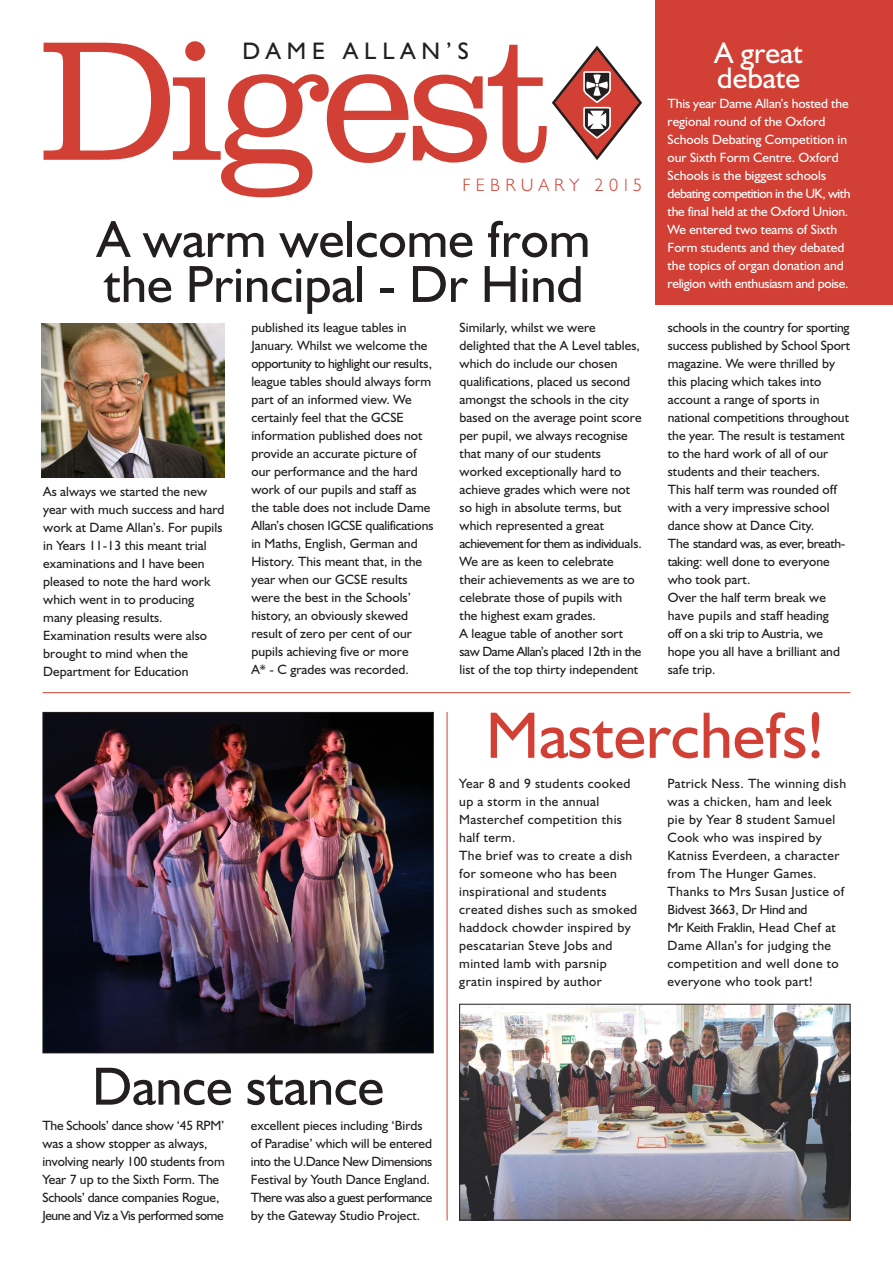
<style>
.page{position:relative;width:893px;height:1263px;background:#fff}
.page>*{position:absolute;margin:0;border:0;box-sizing:border-box;transform-origin:0 0}
.t1{font:300 174.45px "Clarendon BT";letter-spacing:-.045em;color:#d23f34}
.t2{font:66px "Humanist 521 BT";color:#d23f34}
.t3{font:54px "Humanist 521 BT";color:#231f20}
.t4{font:52.5px/45px "Humanist 521 BT";color:#231f20}
.t5{font:30px/25.5px "Humanist 521 BT";color:#fff}
.t6{font:24px "Humanist 521 BT";letter-spacing:.25em;color:#231f20}
.t7{font:300 18px "Humanist 521 BT";letter-spacing:.3em;color:#d23f34}
.t8{font:13.5px/18px "Humanist 521 BT";letter-spacing:.005em;color:#231f20}
.t9{font:13.5px/18px "Humanist 521 BT";letter-spacing:.03em;color:#231f20}
.t10{font:13.5px/18px "Humanist 521 BT";color:#fff}
</style>
<div class="page">
<div style="left:656px;top:0;width:237px;height:305px;background:#d23f34"></div>
<svg style="left:552px;top:46px;width:90px;height:114px"></svg>
<img style="left:45px;top:714px;width:387px;height:337px">
<div style="left:43px;top:712px;width:391px;height:341px;border:1px solid #231f20"></div>
<hr style="left:43px;top:692px;width:807px;height:1px;background:#d23f34">
<hr style="left:447px;top:712px;width:1px;height:508px;background:#d23f34">
<img style="left:42px;top:324px;width:183px;height:154px">
<img style="left:461px;top:1006px;width:387px;height:212px">
<div style="left:459px;top:1004px;width:391px;height:216px;border:1px solid #231f20"></div>
<h1 class="t1" style="left:39px;top:43px;width:518px">Digest</h1>
<h3 class="t6" style="left:243px;top:42px;width:228px">DAME ALLAN’S</h3>
<h3 class="t7" style="left:462px;top:179px;width:181px">FEBRUARY 2015</h3>
<h3 class="t4" style="left:97px;top:222px;width:495px">A warm welcome from the Principal - Dr Hind</h3>
<h3 class="t5" style="left:715px;top:43px;width:90px">A great debate</h3>
<p class="t10" style="left:668px;top:96px;width:184px">This year Dame Allan’s hosted the regional round of the Oxford<br>Schools Debating Competition in our Sixth Form Centre. Oxford<br>Schools is the biggest schools debating competition in the UK, with the final held at the Oxford Union.<br>We entered two teams of Sixth<br>Form students and they debated the topics of organ donation and religion with enthusiasm and poise.</p>
<p class="t8" style="left:43px;top:484px;width:183px">As always we started the new year with much success and hard work at Dame Allan’s. For pupils in Years 11-13 this meant trial examinations and I have been pleased to note the hard work which went in to producing many pleasing results.<br>Examination results were also brought to mind when the<br>Department for Education</p>
<p class="t8" style="left:251px;top:320px;width:184px">published its league tables in<br>January. Whilst we welcome the opportunity to highlight our results, league tables should always form part of an informed view. We certainly feel that the GCSE information published does not provide an accurate picture of our performance and the hard work of our pupils and staff as the table does not include Dame<br>Allan’s chosen IGCSE qualifications in Maths, English, German and<br>History. This meant that, in the year when our GCSE results were the best in the Schools’ history, an obviously skewed result of zero per cent of our pupils achieving five or more<br>A* - C grades was recorded.</p>
<p class="t8" style="left:460px;top:320px;width:184px">Similarly, whilst we were delighted that the A Level tables, which do include our chosen qualifications, placed us second amongst the schools in the city based on the average point score per pupil, we always recognise that many of our students worked exceptionally hard to achieve grades which were not so high in absolute terms, but which represented a great achievement for them as individuals.<br>We are as keen to celebrate their achievements as we are to celebrate those of pupils with the highest exam grades.<br>A league table of another sort saw Dame Allan’s placed 12th in the list of the top thirty independent</p>
<p class="t8" style="left:668px;top:320px;width:184px">schools in the country for sporting success published by School Sport magazine. We were thrilled by this placing which takes into account a range of sports in national competitions throughout the year. The result is testament to the hard work of all of our students and their teachers.<br>This half term was rounded off with a very impressive school dance show at Dance City.<br>The standard was, as ever, breath&shy;taking: well done to everyone who took part.<br>Over the half term break we have pupils and staff heading<br>off on a ski trip to Austria, we hope you all have a brilliant and safe trip.</p>
<h2 class="t2" style="left:486px;top:713px;width:339px">Masterchefs!</h2>
<p class="t9" style="left:459px;top:776px;width:180px">Year 8 and 9 students cooked up a storm in the annual<br>Masterchef competition this half term.<br>The brief was to create a dish for someone who has been inspirational and students created dishes such as smoked haddock chowder inspired by pescatarian Steve Jobs and minted lamb with parsnip gratin inspired by author</p>
<p class="t9" style="left:668px;top:776px;width:180px">Patrick Ness. The winning dish was a chicken, ham and leek pie by Year 8 student Samuel<br>Cook who was inspired by<br>Katniss Everdeen, a character from The Hunger Games.<br>Thanks to Mrs Susan Justice of<br>Bidvest 3663, Dr Hind and<br>Mr Keith Fraklin, Head Chef at<br>Dame Allan’s for judging the competition and well done to everyone who took part!</p>
<h3 class="t3" style="left:92px;top:1068px;width:293px">Dance stance</h3>
<p class="t8" style="left:43px;top:1118px;width:184px">The Schools’ dance show ‘45 RPM’ was a show stopper as always, involving nearly 100 students from<br>Year 7 up to the Sixth Form. The<br>Schools’ dance companies Rogue,<br>Jeune and Viz a Vis performed some</p>
<p class="t8" style="left:251px;top:1118px;width:183px">excellent pieces including ‘Birds of Paradise’ which will be entered into the U.Dance New Dimensions Festival by Youth Dance England.<br>There was also a guest performance by the Gateway Studio Project.</p>
</div>
